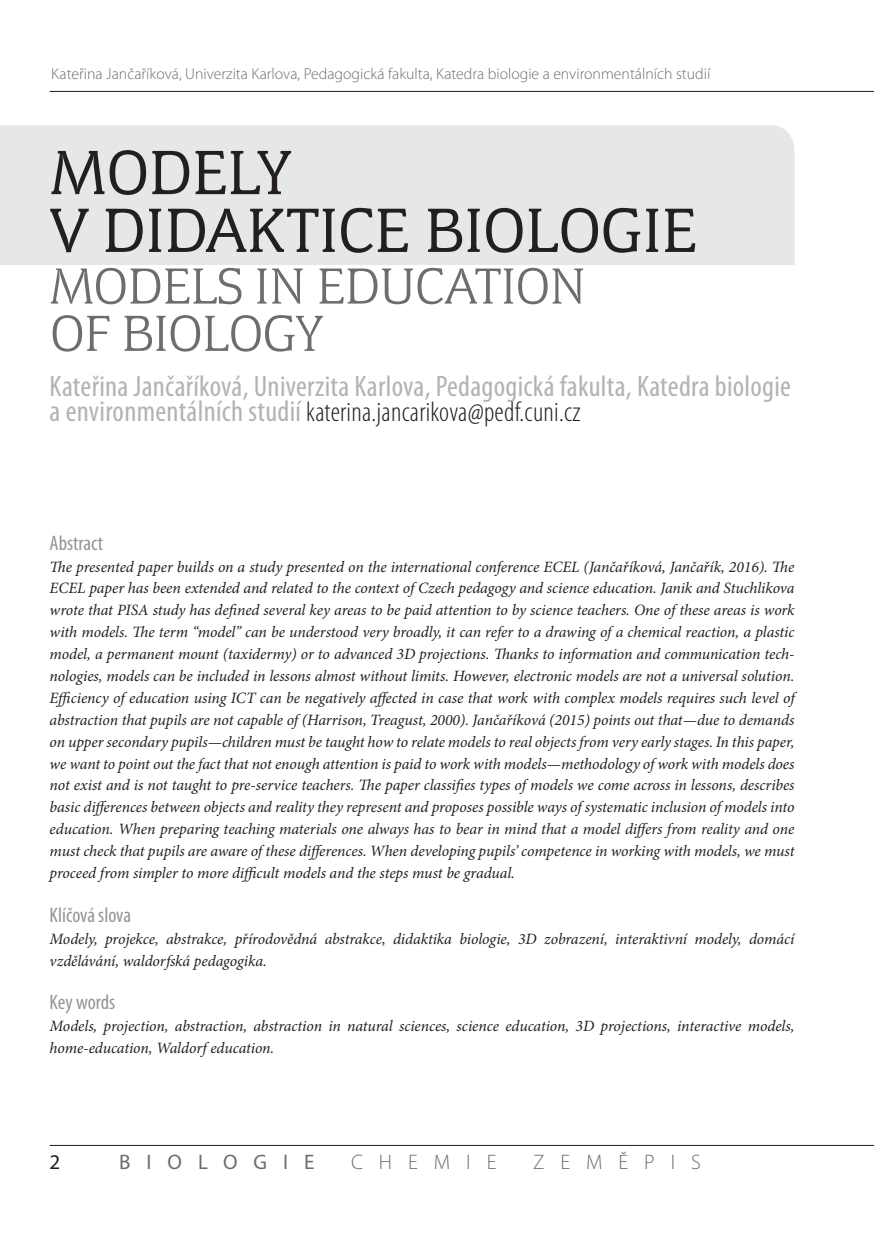
<style>
.page{position:relative;width:874px;height:1241px;background:#fff}
.page>*{position:absolute;margin:0;border:0;box-sizing:border-box;transform-origin:0 0}
.titulek{font:64.75px/57.8px "Congress TOT";letter-spacing:-.005em;color:#231f20}
.titulek-2{font:300 52.5px/47.2px "Congress TOT";letter-spacing:-.015em;color:#6c6d70}
.autoři{font:condensed 29.75px "Myriad Pro";letter-spacing:.01em;color:#b2b3b7}
.autoři-2{font:300 condensed 28px "Myriad Pro";letter-spacing:.01em;color:#231f20}
.anotace_k_s__slovo{font:condensed 21px "Myriad Pro";color:#939598}
.t1{font:300 21px "Myriad Pro";letter-spacing:.76em;color:#6c6d70}
.t2{font:21px "Myriad Pro";letter-spacing:.76em;color:#6c6d70}
.t3{font:21px "Myriad Pro";color:#231f20}
.anotace__text{font:italic 15.75px/21.9px "Minion Pro";letter-spacing:-.005em;color:#231f20}
.záhlaví_levá{font:300 15.75px "Myriad Pro";color:#6c6d70}
.s1{font-weight:400;font-size:29.75px;color:#b2b3b7}
</style>
<div class="page">
<hr style="left:50px;top:1144px;width:823px;height:1px;background:#231f20">
<hr style="left:50px;top:91px;width:823px;height:1px;background:#231f20">
<div style="left:0;top:125px;width:794px;height:140px;background:#e6e7e9"></div>
<p class="záhlaví_levá" style="left:51px;top:65px;width:660px">Kateřina Jančaříková, Univerzita Karlova, Pedagogická fakulta, Katedra biologie a environmentálních studií</p>
<p class="titulek" style="left:50px;top:144px;width:648px">MODELY<br>V DIDAKTICE BIOLOGIE</p>
<p class="titulek-2" style="left:50px;top:262px;width:537px">MODELS IN EDUCATION<br>OF BIOLOGY</p>
<p class="autoři" style="left:50px;top:368px;width:742px">Kateřina Jančaříková, Univerzita Karlova, Pedagogická fakulta, Katedra biologie</p>
<p class="autoři-2" style="left:50px;top:395px;width:532px"><span class="s1">a environmentálních studií</span> katerina.jancarikova@pedf.cuni.cz</p>
<p class="anotace_k_s__slovo" style="left:50px;top:530px;width:55px">Abstract</p>
<p class="anotace__text" style="left:50px;top:555px;width:746px;text-align:justify">The presented paper builds on a study presented on the international conference ECEL (Jančaříková, Jančařík, 2016). The ECEL paper has been extended and related to the context of Czech pedagogy and science education. Janik and Stuchlikova wrote that PISA study has defined several key areas to be paid attention to by science teachers. One of these areas is work with models. The term “model” can be understood very broadly, it can refer to a drawing of a chemical reaction, a plastic model, a permanent mount (taxidermy) or to advanced 3D projections. Thanks to information and communication tech&shy;nologies, models can be included in lessons almost without limits. However, electronic models are not a universal solution.<br>Efficiency of education using ICT can be negatively affected in case that work with complex models requires such level of abstraction that pupils are not capable of (Harrison, Treagust, 2000). Jančaříková (2015) points out that—due to demands on upper secondary pupils—children must be taught how to relate models to real objects from very early stages. In this paper, we want to point out the fact that not enough attention is paid to work with models—methodology of work with models does not exist and is not taught to pre-service teachers. The paper classifies types of models we come across in lessons, describes basic differences between objects and reality they represent and proposes possible ways of systematic inclusion of models into education. When preparing teaching materials one always has to bear in mind that a model differs from reality and one must check that pupils are aware of these differences. When developing pupils’ competence in working with models, we must proceed from simpler to more difficult models and the steps must be gradual.</p>
<p class="anotace_k_s__slovo" style="left:50px;top:901px;width:83px">Klíčová slova</p>
<p class="anotace__text" style="left:50px;top:927px;width:746px">Modely, projekce, abstrakce, přírodovědná abstrakce, didaktika biologie, 3D zobrazení, interaktivní modely, domácí vzdělávání, waldorfská pedagogika.</p>
<p class="anotace_k_s__slovo" style="left:50px;top:989px;width:67px">Key words</p>
<p class="anotace__text" style="left:50px;top:1015px;width:746px">Models, projection, abstraction, abstraction in natural sciences, science education, 3D projections, interactive models, home-education, Waldorf education.</p>
<p class="t3" style="left:50px;top:1148px;width:12px">2</p>
<p class="t2" style="left:119px;top:1148px;width:197px">BIOLOGIE</p>
<p class="t1" style="left:351px;top:1149px;width:147px">CHEMIE</p>
<p class="t1" style="left:533px;top:1149px;width:169px">ZEMĚPIS</p>
</div>
